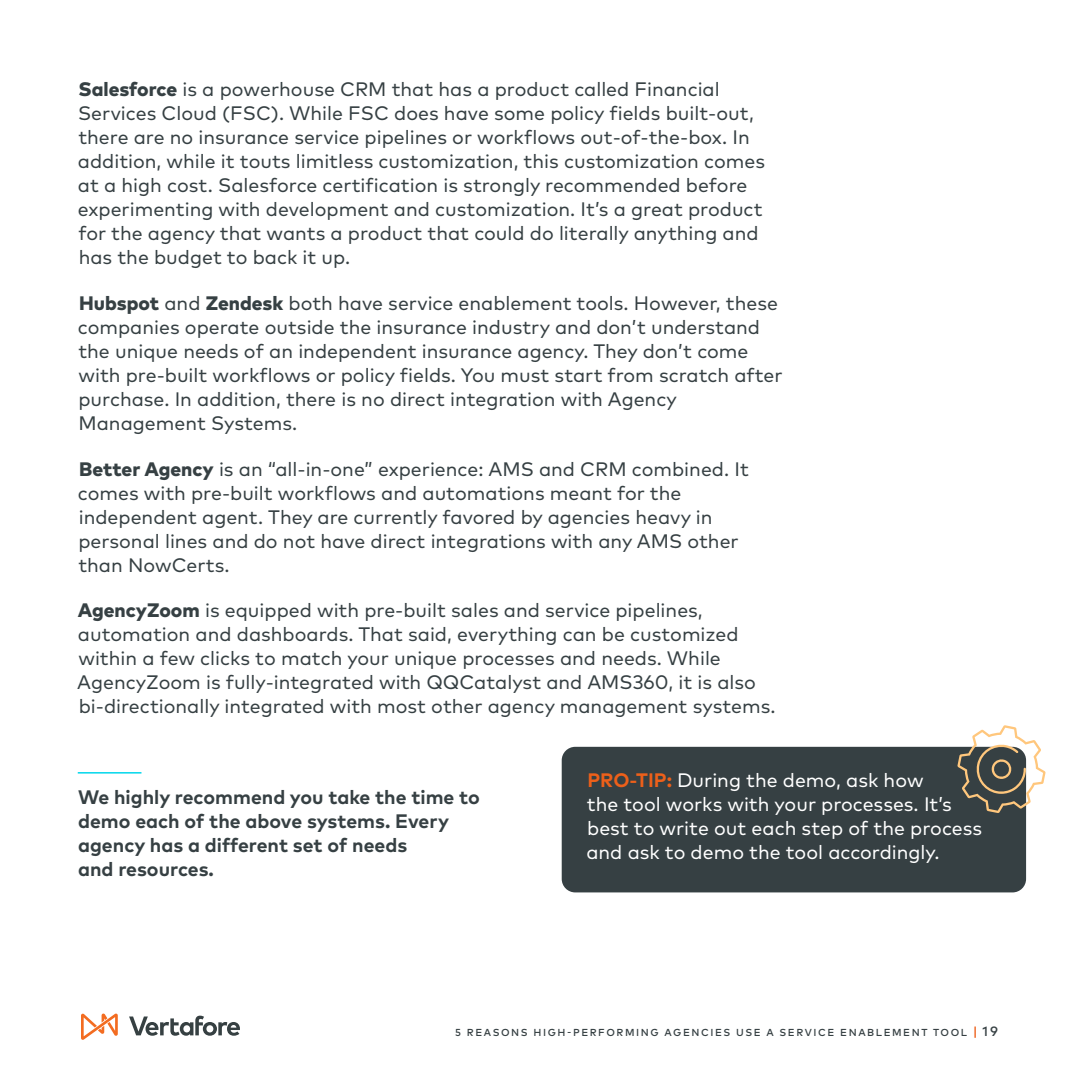
<style>
.page{position:relative;width:1080px;height:1080px;background:#fff}
.page>*{position:absolute;margin:0;border:0;box-sizing:border-box;transform-origin:0 0}
.t1{font:19.5px/24px "Mark Pro";color:#364043}
.t2{font:19.5px/24px "Mark Pro";color:#fff}
.t3{font:700 19.5px/24px "Mark Pro";color:#364043}
.t4{font:500 10.2px "Mark Pro";letter-spacing:.155em;color:#364043}
.s1{font-weight:800}
.s2{font-weight:700;color:#ed601a}
.s3{font-size:13.5px;color:#ed601a}
.s4{font-size:13.5px}
</style>
<div class="page">
<svg style="left:81px;top:1014px;width:37px;height:26px"></svg>
<svg style="left:129px;top:1016px;width:111px;height:20px"></svg>
<div style="left:562px;top:747px;width:464px;height:145px;background:#364043;border-radius:14px"></div>
<svg style="left:957px;top:725px;width:89px;height:88px"></svg>
<hr style="left:78px;top:772px;width:63px;height:2px;background:#00d6eb">
<p class="t1" style="left:78px;top:76px;width:689px"><span class="s1">Salesforce</span> is a powerhouse CRM that has a product called Financial Services Cloud (FSC). While FSC does have some policy fields built-out, there are no insurance service pipelines or workflows out-of-the-box. In addition, while it touts limitless customization, this customization comes at a high cost. Salesforce certification is strongly recommended before experimenting with development and customization. It’s a great product for the agency that wants a product that could do literally anything and has the budget to back it up.</p>
<p class="t1" style="left:78px;top:290px;width:706px"><span class="s1">Hubspot</span> and <span class="s1">Zendesk</span> both have service enablement tools. However, these companies operate outside the insurance industry and don’t understand the unique needs of an independent insurance agency. They don’t come with pre-built workflows or policy fields. You must start from scratch after purchase. In addition, there is no direct integration with Agency Management Systems.</p>
<p class="t1" style="left:78px;top:455px;width:672px"><span class="s1">Better Agency</span> is an “all-in-one” experience: AMS and CRM combined. It comes with pre-built workflows and automations meant for the independent agent. They are currently favored by agencies heavy in personal lines and do not have direct integrations with any AMS other than NowCerts.</p>
<p class="t1" style="left:77px;top:597px;width:700px"><span class="s1">AgencyZoom</span> is equipped with pre-built sales and service pipelines, automation and dashboards. That said, everything can be customized within a few clicks to match your unique processes and needs. While AgencyZoom is fully-integrated with QQCatalyst and AMS360, it is also bi-directionally integrated with most other agency management systems.</p>
<p class="t3" style="left:78px;top:784px;width:403px">We highly recommend you take the time to demo each of the above systems. Every agency has a different set of needs<br>and resources.</p>
<p class="t2" style="left:586px;top:767px;width:397px"><span class="s2">PRO-TIP:</span> During the demo, ask how<br>the tool works with your processes. It’s best to write out each step of the process and ask to demo the tool accordingly.</p>
<p class="t4" style="left:455px;top:1025px;width:544px">5 REASONS HIGH-PERFORMING AGENCIES USE A SERVICE ENABLEMENT TOOL <span class="s3">|</span> <span class="s4">19</span></p>
</div>
